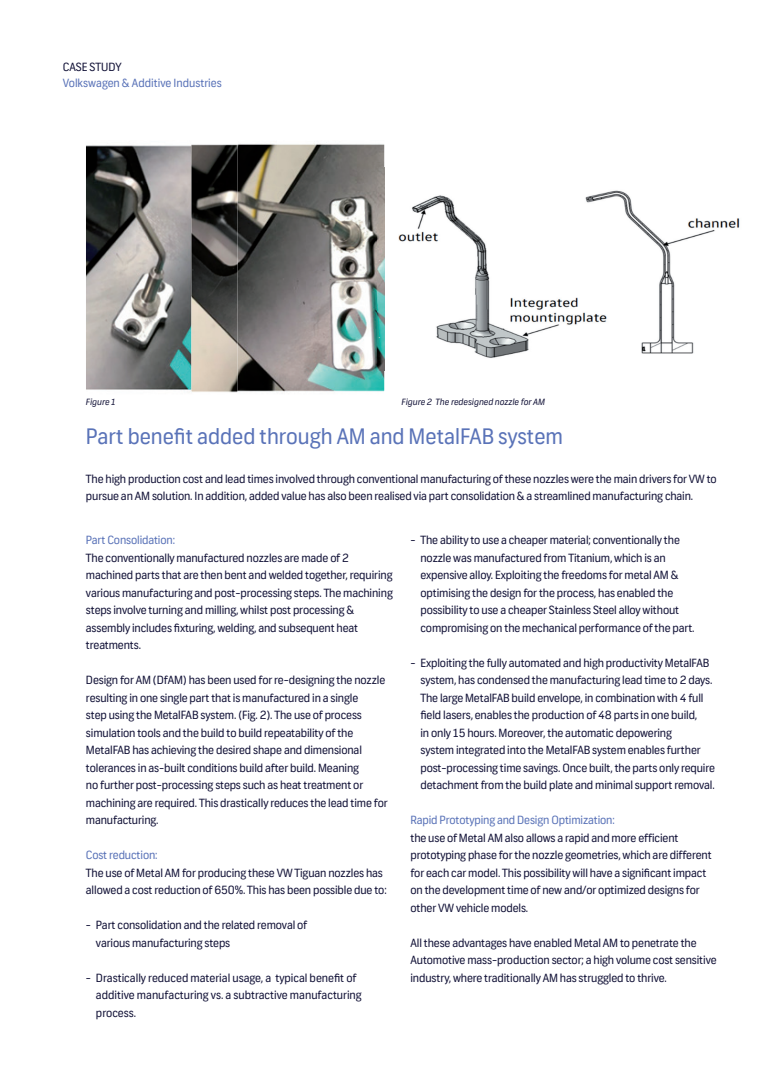
<style>
.page{position:relative;width:780px;height:1088px;background:#fff}
.page>*{position:absolute;margin:0;border:0;box-sizing:border-box;transform-origin:0 0}
.t1{font:21.25px "Frank";color:#5a73b8}
.t2{font:11.25px/17.5px "Frank";letter-spacing:-.01em;color:#131338}
.t3{font:11.25px "Frank";letter-spacing:-.01em;color:#5a73b8}
.t4{font:italic 8.75px "Frank";color:#131338}
</style>
<div class="page">
<img style="left:86px;top:143px;width:298px;height:249px">
<img style="left:191px;top:143px;width:46px;height:250px">
<img style="left:378px;top:167px;width:362px;height:203px">
<p class="t2" style="left:63px;top:58px;width:60px">CASE STUDY</p>
<p class="t3" style="left:63px;top:77px;width:160px">Volkswagen &amp; Additive Industries</p>
<p class="t4" style="left:86px;top:397px;width:31px">Figure 1</p>
<p class="t4" style="left:401px;top:397px;width:145px">Figure 2 The redesigned nozzle for AM</p>
<h1 class="t1" style="left:86px;top:424px;width:478px">Part benefit added through AM and MetalFAB system</h1>
<p class="t2" style="left:86px;top:470px;width:632px">The high production cost and lead times involved through conventional manufacturing of these nozzles were the main drivers for VW to pursue an AM solution. In addition, added value has also been realised via part consolidation &amp; a streamlined manufacturing chain.</p>
<p class="t3" style="left:86px;top:533px;width:91px">Part Consolidation:</p>
<p class="t2" style="left:86px;top:549px;width:308px">The conventionally manufactured nozzles are made of 2 machined parts that are then bent and welded together, requiring various manufacturing and post-processing steps. The machining steps involve turning and milling, whilst post processing &amp; assembly includes fixturing, welding, and subsequent heat treatments.</p>
<p class="t2" style="left:86px;top:671px;width:303px">Design for AM (DfAM) has been used for re-designing the nozzle resulting in one single part that is manufactured in a single<br>step using the MetalFAB system. (Fig. 2). The use of process simulation tools and the build to build repeatability of the MetalFAB has achieving the desired shape and dimensional tolerances in as-built conditions build after build. Meaning<br>no further post-processing steps such as heat treatment or machining are required. This drastically reduces the lead time for manufacturing.</p>
<p class="t3" style="left:86px;top:848px;width:73px">Cost reduction:</p>
<p class="t2" style="left:86px;top:864px;width:302px">The use of Metal AM for producing these VW Tiguan nozzles has allowed a cost reduction of 650%. This has been possible due to:</p>
<p class="t2" style="left:96px;top:916px;width:213px;text-indent:-10px">- Part consolidation and the related removal of various manufacturing steps</p>
<p class="t2" style="left:96px;top:969px;width:267px;text-indent:-10px">- Drastically reduced material usage, a typical benefit of additive manufacturing vs. a subtractive manufacturing process.</p>
<p class="t2" style="left:420px;top:531px;width:275px;text-indent:-10px">- The ability to use a cheaper material; conventionally the nozzle was manufactured from Titanium, which is an expensive alloy. Exploiting the freedoms for metal AM &amp; optimising the design for the process, has enabled the possibility to use a cheaper Stainless Steel alloy without compromising on the mechanical performance of the part.</p>
<p class="t2" style="left:420px;top:654px;width:296px;text-indent:-10px">- Exploiting the fully automated and high productivity MetalFAB system, has condensed the manufacturing lead time to 2 days.<br>The large MetalFAB build envelope, in combination with 4 full field lasers, enables the production of 48 parts in one build,<br>in only 15 hours. Moreover, the automatic depowering<br>system integrated into the MetalFAB system enables further post-processing time savings. Once built, the parts only require detachment from the build plate and minimal support removal.</p>
<p class="t3" style="left:410px;top:813px;width:206px">Rapid Prototyping and Design Optimization:</p>
<p class="t2" style="left:410px;top:829px;width:303px">the use of Metal AM also allows a rapid and more efficient prototyping phase for the nozzle geometries, which are different for each car model. This possibility will have a significant impact on the development time of new and/or optimized designs for other VW vehicle models.</p>
<p class="t2" style="left:410px;top:934px;width:307px">All these advantages have enabled Metal AM to penetrate the<br>Automotive mass-production sector; a high volume cost sensitive industry, where traditionally AM has struggled to thrive.</p>
</div>
